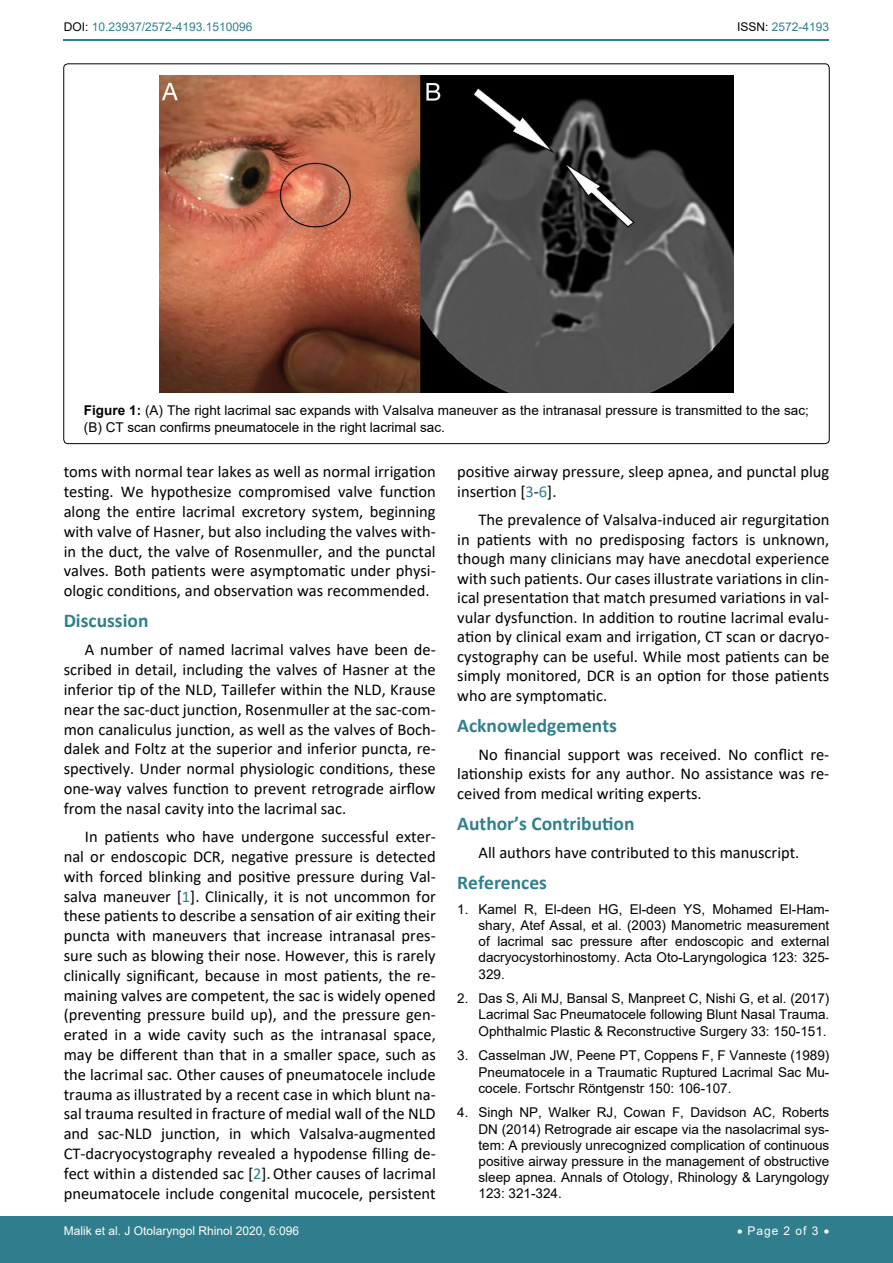
<style>
.page{position:relative;width:893px;height:1263px;background:#fff}
.page>*{position:absolute;margin:0;border:0;box-sizing:border-box;transform-origin:0 0}
.t1{font:700 19.5px "Calibri";color:#30808d}
.t2{font:16.5px/19.8px "Calibri";color:#000;text-align:justify}
.t3{font:13.5px/16.2px "Arial";color:#000;text-align:justify}
.t4{font:12px "Arial";color:#fff}
.t5{font:12px "Arial";color:#30808d}
.s1{color:#000}
.s2{font-weight:700}
.s3{color:#30808d}
</style>
<div class="page">
<hr style="left:64px;top:40px;width:765px;height:1px;background:#30808d">
<div style="left:0;top:1217px;width:893px;height:46px;background:#307d8d"></div>
<img style="left:159px;top:76px;width:574px;height:317px">
<p class="t5" style="left:64px;top:19px;width:190px"><span class="s1">DOI:</span> 10.23937/2572-4193.1510096</p>
<p class="t5" style="left:737px;top:19px;width:94px"><span class="s1">ISSN:</span> 2572-4193</p>
<p class="t3" style="left:84px;top:402px;width:726px"><span class="s2">Figure 1:</span> (A) The right lacrimal sac expands with Valsalva maneuver as the intranasal pressure is transmitted to the sac; (B) CT scan confirms pneumatocele in the right lacrimal sac.</p>
<p class="t2" style="left:64px;top:461px;width:374px">toms with normal tear lakes as well as normal irrigation testing. We hypothesize compromised valve function along the entire lacrimal excretory system, beginning with valve of Hasner, but also including the valves with&shy;in the duct, the valve of Rosenmuller, and the punctal valves. Both patients were asymptomatic under physi&shy;ologic conditions, and observation was recommended.</p>
<p class="t1" style="left:64px;top:607px;width:86px">Discussion</p>
<p class="t2" style="left:64px;top:640px;width:374px;text-indent:21px">A number of named lacrimal valves have been de&shy;scribed in detail, including the valves of Hasner at the inferior tip of the NLD, Taillefer within the NLD, Krause near the sac-duct junction, Rosenmuller at the sac-com&shy;mon canaliculus junction, as well as the valves of Boch&shy;dalek and Foltz at the superior and inferior puncta, re&shy;spectively. Under normal physiologic conditions, these one-way valves function to prevent retrograde airflow from the nasal cavity into the lacrimal sac.</p>
<p class="t2" style="left:64px;top:826px;width:374px;text-indent:21px">In patients who have undergone successful exter&shy;nal or endoscopic DCR, negative pressure is detected with forced blinking and positive pressure during Val&shy;salva maneuver [<span class="s3">1</span>]. Clinically, it is not uncommon for these patients to describe a sensation of air exiting their puncta with maneuvers that increase intranasal pres&shy;sure such as blowing their nose. However, this is rarely clinically significant, because in most patients, the re&shy;maining valves are competent, the sac is widely opened (preventing pressure build up), and the pressure gen&shy;erated in a wide cavity such as the intranasal space, may be different than that in a smaller space, such as the lacrimal sac. Other causes of pneumatocele include trauma as illustrated by a recent case in which blunt na&shy;sal trauma resulted in fracture of medial wall of the NLD and sac-NLD junction, in which Valsalva-augmented CT-dacryocystography revealed a hypodense filling de&shy;fect within a distended sac [<span class="s3">2</span>].Other causes of lacrimal pneumatocele include congenital mucocele, persistent</p>
<p class="t2" style="left:457px;top:461px;width:374px">positive airway pressure, sleep apnea, and punctal plug insertion [<span class="s3">3</span>-<span class="s3">6</span>].</p>
<p class="t2" style="left:457px;top:509px;width:374px;text-indent:21px">The prevalence of Valsalva-induced air regurgitation in patients with no predisposing factors is unknown, though many clinicians may have anecdotal experience with such patients. Our cases illustrate variations in clin&shy;ical presentation that match presumed variations in val&shy;vular dysfunction. In addition to routine lacrimal evalu&shy;ation by clinical exam and irrigation, CT scan or dacryo&shy;cystography can be useful. While most patients can be simply monitored, DCR is an option for those patients who are symptomatic.</p>
<p class="t1" style="left:457px;top:711px;width:161px">Acknowledgements</p>
<p class="t2" style="left:457px;top:744px;width:374px;text-indent:21px">No financial support was received. No conflict re&shy;lationship exists for any author. No assistance was re&shy;ceived from medical writing experts.</p>
<p class="t1" style="left:457px;top:809px;width:179px">Author’s Contribution</p>
<p class="t2" style="left:478px;top:842px;width:322px">All authors have contributed to this manuscript.</p>
<p class="t1" style="left:457px;top:869px;width:91px">References</p>
<p class="t3" style="left:478px;top:901px;width:352px;text-indent:-21px">1. Kamel R, El-deen HG, El-deen YS, Mohamed El-Ham&shy;shary, Atef Assal, et al. (2003) Manometric measurement of lacrimal sac pressure after endoscopic and external dacryocystorhinostomy. Acta Oto-Laryngologica 123: 325- 329.</p>
<p class="t3" style="left:478px;top:990px;width:352px;text-indent:-21px">2. Das S, Ali MJ, Bansal S, Manpreet C, Nishi G, et al. (2017)<br>Lacrimal Sac Pneumatocele following Blunt Nasal Trauma.<br>Ophthalmic Plastic &amp; Reconstructive Surgery 33: 150-151.</p>
<p class="t3" style="left:478px;top:1047px;width:352px;text-indent:-21px">3. Casselman JW, Peene PT, Coppens F, F Vanneste (1989)<br>Pneumatocele in a Traumatic Ruptured Lacrimal Sac Mu&shy;cocele. Fortschr Röntgenstr 150: 106-107.</p>
<p class="t3" style="left:478px;top:1104px;width:352px;text-indent:-21px">4. Singh NP, Walker RJ, Cowan F, Davidson AC, Roberts DN (2014) Retrograde air escape via the nasolacrimal sys&shy;tem: A previously unrecognized complication of continuous positive airway pressure in the management of obstructive sleep apnea. Annals of Otology, Rhinology &amp; Laryngology 123: 321-324.</p>
<p class="t4" style="left:64px;top:1223px;width:237px">Malik et al. J Otolaryngol Rhinol 2020, 6:096</p>
<p class="t4" style="left:737px;top:1223px;width:94px">• Page 2 of 3 •</p>
</div>
